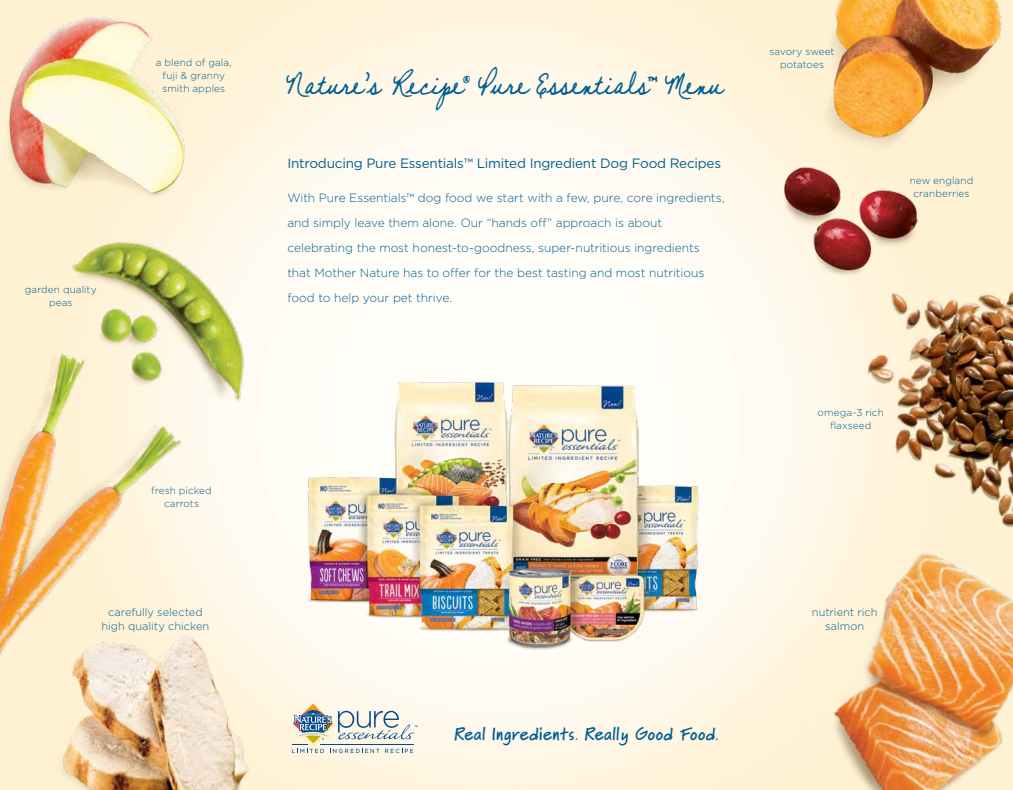
<style>
.page{position:relative;width:1013px;height:790px;background:#fff}
.page>*{position:absolute;margin:0;border:0;box-sizing:border-box;transform-origin:0 0}
.t1{font:24px "FG Jennifer";color:#005e93}
.t2{font:19.9px "Natures Recipe Script";letter-spacing:.005em;color:#005e93}
.t3{font:13.5px "Gotham";letter-spacing:-.015em;color:#005e93}
.t4{font:300 12px/25px "Gotham";letter-spacing:-.005em;color:#005e93}
.t5{font:300 11px/14px "Gotham";color:#005e93;text-align:center}
.t6{font:300 10px/13px "Gotham";letter-spacing:.005em;color:#005e93;text-align:center}
.s1{font-size:17px}
</style>
<div class="page">
<img style="left:252px;top:356px;width:504px;height:309px">
<img style="left:0;top:4px;width:202px;height:212px">
<img style="left:28px;top:635px;width:234px;height:155px">
<img style="left:807px;top:0;width:201px;height:155px">
<img style="left:770px;top:155px;width:164px;height:130px">
<img style="left:858px;top:263px;width:154px;height:278px">
<img style="left:807px;top:546px;width:205px;height:244px">
<img style="left:0;top:347px;width:92px;height:438px">
<img style="left:0;top:418px;width:192px;height:291px">
<svg style="left:292px;top:702px;width:126px;height:51px"></svg>
<img style="left:44px;top:221px;width:202px;height:199px">
<p class="t6" style="left:156px;top:56px;width:77px">a blend of gala, fuji &amp; granny smith apples</p>
<p class="t6" style="left:25px;top:282px;width:73px">garden quality peas</p>
<p class="t6" style="left:151px;top:483px;width:62px">fresh picked carrots</p>
<p class="t5" style="left:101px;top:605px;width:109px">carefully selected high quality chicken</p>
<h1 class="t1" style="left:287px;top:72px;width:437px">Nature’s Recipe<sup>®</sup> Pure Essentials<span class="s1">™</span> Menu</h1>
<p class="t3" style="left:287px;top:155px;width:435px">Introducing Pure Essentials™ Limited Ingredient Dog Food Recipes</p>
<p class="t4" style="left:287px;top:185px;width:439px">With Pure Essentials™ dog food we start with a few, pure, core ingredients, and simply leave them alone. Our “hands off” approach is about celebrating the most honest-to-goodness, super-nutritious ingredients that Mother Nature has to offer for the best tasting and most nutritious food to help your pet thrive.</p>
<p class="t6" style="left:769px;top:44px;width:67px">savory sweet potatoes</p>
<p class="t6" style="left:909px;top:174px;width:65px">new england cranberries</p>
<p class="t6" style="left:817px;top:406px;width:68px">omega-3 rich flaxseed</p>
<h2 class="t2" style="left:455px;top:725px;width:265px">Real Ingredients. Really Good Food.</h2>
<p class="t5" style="left:811px;top:605px;width:67px">nutrient rich salmon</p>
</div>
